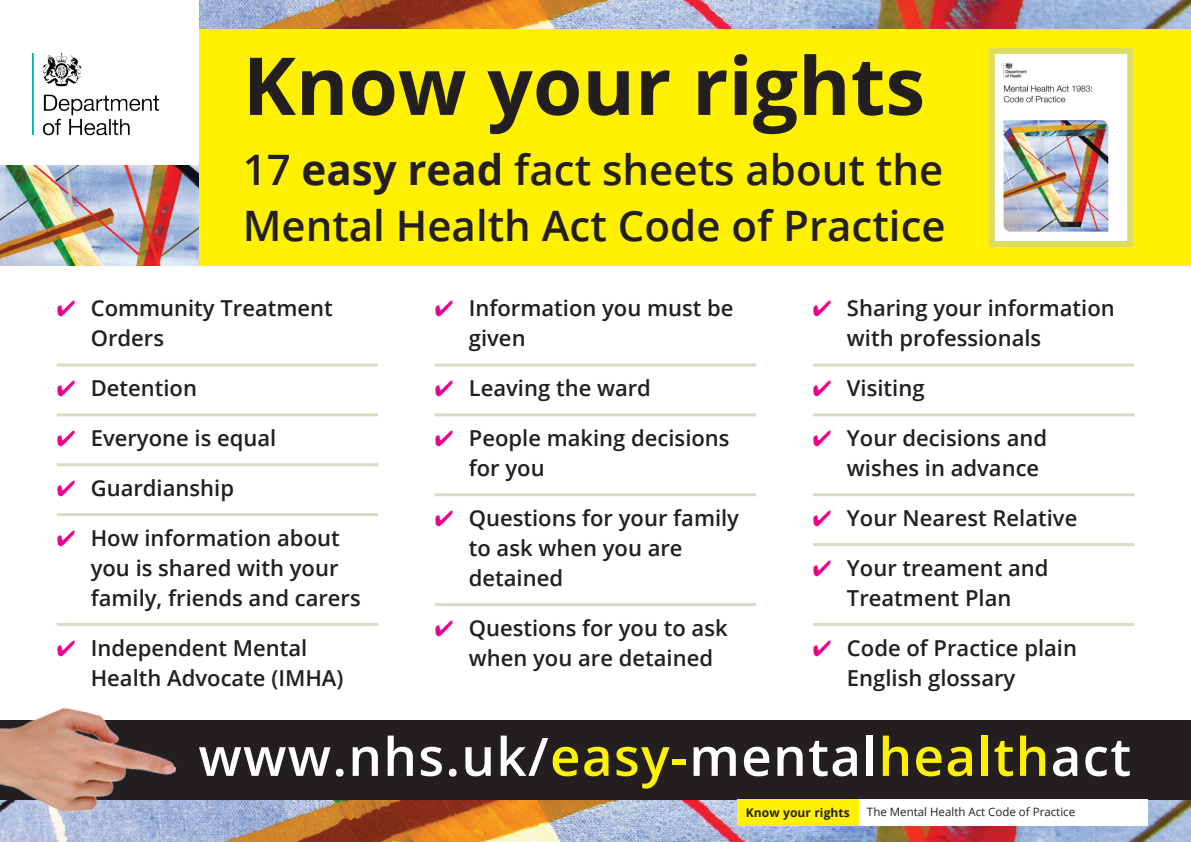
<style>
.page{position:relative;width:1191px;height:842px;background:#fff}
.page>*{position:absolute;margin:0;border:0;box-sizing:border-box;transform-origin:0 0}
.t1{font:700 80px "Open Sans";color:#231f20}
.t2{font:600 53px "Open Sans";letter-spacing:.025em;color:#fff}
.t3{font:600 42px/56px "Open Sans";color:#231f20}
.t4{font:600 22px/30px "Open Sans";color:#231f20}
.t5{font:700 12px "Open Sans";letter-spacing:.01em;color:#231f20}
.t6{font:11.5px "Open Sans";color:#231f20}
.s1{font-weight:700}
.s2{color:#ed028c}
.s3{color:#fff101}
</style>
<div class="page">
<div style="left:0;top:28px;width:1191px;height:238px;background:#fff101"></div>
<img style="left:0;top:799px;width:1191px;height:43px">
<img style="left:199px;top:0;width:992px;height:28px">
<div style="left:0;top:0;width:198px;height:165px;background:#fff"></div>
<img style="left:32px;top:54px;width:128px;height:82px">
<img style="left:0;top:165px;width:198px;height:101px">
<div style="left:0;top:720px;width:1191px;height:79px;background:#231f20"></div>
<div style="left:858px;top:799px;width:290px;height:26px;background:#fff"></div>
<div style="left:737px;top:799px;width:121px;height:26px;background:#fff101"></div>
<img style="left:0;top:707px;width:183px;height:122px">
<hr style="left:57px;top:363px;width:321px;height:3px;background:#d9dcc5">
<hr style="left:57px;top:413px;width:321px;height:3px;background:#d9dcc5">
<hr style="left:57px;top:463px;width:321px;height:3px;background:#d9dcc5">
<hr style="left:57px;top:513px;width:321px;height:3px;background:#d9dcc5">
<hr style="left:57px;top:623px;width:321px;height:3px;background:#d9dcc5">
<hr style="left:435px;top:363px;width:321px;height:3px;background:#d9dcc5">
<hr style="left:435px;top:413px;width:321px;height:3px;background:#d9dcc5">
<hr style="left:435px;top:493px;width:321px;height:3px;background:#d9dcc5">
<hr style="left:435px;top:603px;width:321px;height:3px;background:#d9dcc5">
<hr style="left:813px;top:363px;width:321px;height:3px;background:#d9dcc5">
<hr style="left:813px;top:413px;width:321px;height:3px;background:#d9dcc5">
<hr style="left:813px;top:493px;width:321px;height:3px;background:#d9dcc5">
<hr style="left:813px;top:543px;width:321px;height:3px;background:#d9dcc5">
<hr style="left:813px;top:623px;width:321px;height:3px;background:#d9dcc5">
<img style="left:988px;top:47px;width:146px;height:200px">
<h1 class="t1" style="left:243px;top:29px;width:684px">Know your rights</h1>
<h3 class="t3" style="left:243px;top:141px;width:704px">17 <span class="s1">easy read</span> fact sheets about the<br>Mental Health Act Code of Practice</h3>
<p class="t4" style="left:91px;top:293px;width:244px;text-indent:-34px"><span class="s2">✔</span> Community Treatment<br>Orders</p>
<p class="t4" style="left:57px;top:373px;width:142px"><span class="s2">✔</span> Detention</p>
<p class="t4" style="left:57px;top:423px;width:221px"><span class="s2">✔</span> Everyone is equal</p>
<p class="t4" style="left:57px;top:473px;width:179px"><span class="s2">✔</span> Guardianship</p>
<p class="t4" style="left:91px;top:522px;width:271px;text-indent:-34px"><span class="s2">✔</span> How information about you is shared with your family, friends and carers</p>
<p class="t4" style="left:91px;top:632px;width:254px;text-indent:-34px"><span class="s2">✔</span> Independent Mental<br>Health Advocate (IMHA)</p>
<p class="t4" style="left:469px;top:293px;width:266px;text-indent:-34px"><span class="s2">✔</span> Information you must be given</p>
<p class="t4" style="left:435px;top:373px;width:218px"><span class="s2">✔</span> Leaving the ward</p>
<p class="t4" style="left:469px;top:423px;width:262px;text-indent:-34px"><span class="s2">✔</span> People making decisions for you</p>
<p class="t4" style="left:469px;top:503px;width:272px;text-indent:-34px"><span class="s2">✔</span> Questions for your family to ask when you are detained</p>
<p class="t4" style="left:469px;top:612px;width:260px;text-indent:-34px"><span class="s2">✔</span> Questions for you to ask when you are detained</p>
<p class="t4" style="left:847px;top:293px;width:269px;text-indent:-34px"><span class="s2">✔</span> Sharing your information with professionals</p>
<p class="t4" style="left:813px;top:373px;width:113px"><span class="s2">✔</span> Visiting</p>
<p class="t4" style="left:847px;top:423px;width:202px;text-indent:-34px"><span class="s2">✔</span> Your decisions and wishes in advance</p>
<p class="t4" style="left:813px;top:503px;width:266px"><span class="s2">✔</span> Your Nearest Relative</p>
<p class="t4" style="left:813px;top:552px;width:237px;text-align:center"><span class="s2">✔</span> Your treament and<br>Treatment Plan</p>
<p class="t4" style="left:847px;top:632px;width:232px;text-indent:-34px"><span class="s2">✔</span> Code of Practice plain<br>English glossary</p>
<h2 class="t2" style="left:198px;top:720px;width:934px">www.nhs.uk/<span class="s3">easy-</span>mental<span class="s3">health</span>act</h2>
<p class="t5" style="left:746px;top:804px;width:106px">Know your rights</p>
<p class="t6" style="left:867px;top:804px;width:210px">The Mental Health Act Code of Practice</p>
</div>
